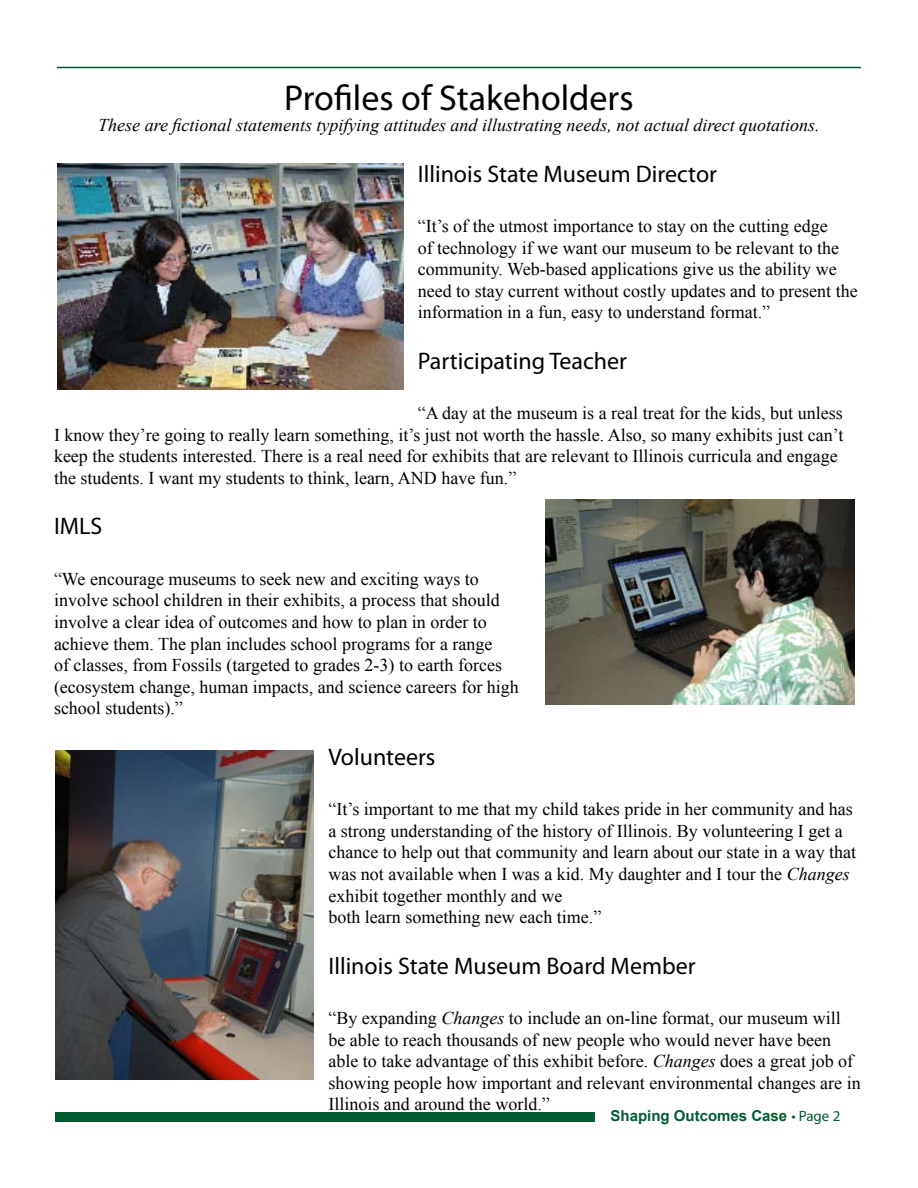
<style>
.page{position:relative;width:918px;height:1188px;background:#fff}
.page>*{position:absolute;margin:0;border:0;box-sizing:border-box;transform-origin:0 0}
.t1{font:36px "Myriad Pro";color:#000}
.t2{font:24px "Myriad Pro";color:#000}
.t3{font:18px/21.6px "Times New Roman";color:#000}
.t4{font:italic 18px "Times New Roman";color:#000}
.master{font:700 15px "Arial";color:#005c2e}
.s1{font-style:italic}
.s2{font-family:"Myriad Pro";font-weight:400}
</style>
<div class="page">
<hr style="left:57px;top:67px;width:804px;height:1px;background:#005c2e">
<div style="left:56px;top:1113px;width:540px;height:9px;background:#005c2e"></div>
<img style="left:58px;top:164px;width:345px;height:226px">
<img style="left:546px;top:500px;width:308px;height:205px">
<img style="left:56px;top:750px;width:257px;height:330px">
<p class="t1" style="left:284px;top:75px;width:351px">Profiles of Stakeholders</p>
<p class="t4" style="left:98px;top:113px;width:723px">These are fictional statements typifying attitudes and illustrating needs, not actual direct quotations.</p>
<p class="t2" style="left:418px;top:159px;width:301px">Illinois State Museum Director</p>
<p class="t3" style="left:418px;top:215px;width:441px">“It’s of the utmost importance to stay on the cutting edge<br>of technology if we want our museum to be relevant to the community. Web-based applications give us the ability we need to stay current without costly updates and to present the information in a fun, easy to understand format.”</p>
<p class="t2" style="left:418px;top:346px;width:211px">Participating Teacher</p>
<p class="t3" style="left:54px;top:402px;width:791px;text-indent:364px">“A day at the museum is a real treat for the kids, but unless I know they’re going to really learn something, it’s just not worth the hassle. Also, so many exhibits just can’t keep the students interested. There is a real need for exhibits that are relevant to Illinois curricula and engage the students. I want my students to think, learn, AND have fun.”</p>
<p class="t2" style="left:54px;top:512px;width:50px">IMLS</p>
<p class="t3" style="left:54px;top:568px;width:466px">“We encourage museums to seek new and exciting ways to involve school children in their exhibits, a process that should involve a clear idea of outcomes and how to plan in order to achieve them. The plan includes school programs for a range<br>of classes, from Fossils (targeted to grades 2-3) to earth forces (ecosystem change, human impacts, and science careers for high school students).”</p>
<p class="t2" style="left:328px;top:742px;width:109px">Volunteers</p>
<p class="t3" style="left:328px;top:798px;width:529px">“It’s important to me that my child takes pride in her community and has a strong understanding of the history of Illinois. By volunteering I get a chance to help out that community and learn about our state in a way that was not available when I was a kid. My daughter and I tour the <span class="s1">Changes </span>exhibit together monthly and we</p>
<p class="t3" style="left:328px;top:906px;width:274px">both learn something new each time.”</p>
<p class="t2" style="left:328px;top:951px;width:369px">Illinois State Museum Board Member</p>
<p class="t3" style="left:328px;top:1007px;width:534px">“By expanding <span class="s1">Changes</span> to include an on-line format, our museum will be able to reach thousands of new people who would never have been able to take advantage of this exhibit before. <span class="s1">Changes</span> does a great job of showing people how important and relevant environmental changes are in Illinois and around the world.”</p>
<p class="master" style="left:610px;top:1106px;width:231px">Shaping Outcomes Case <span class="s2">• Page 2</span></p>
</div>
